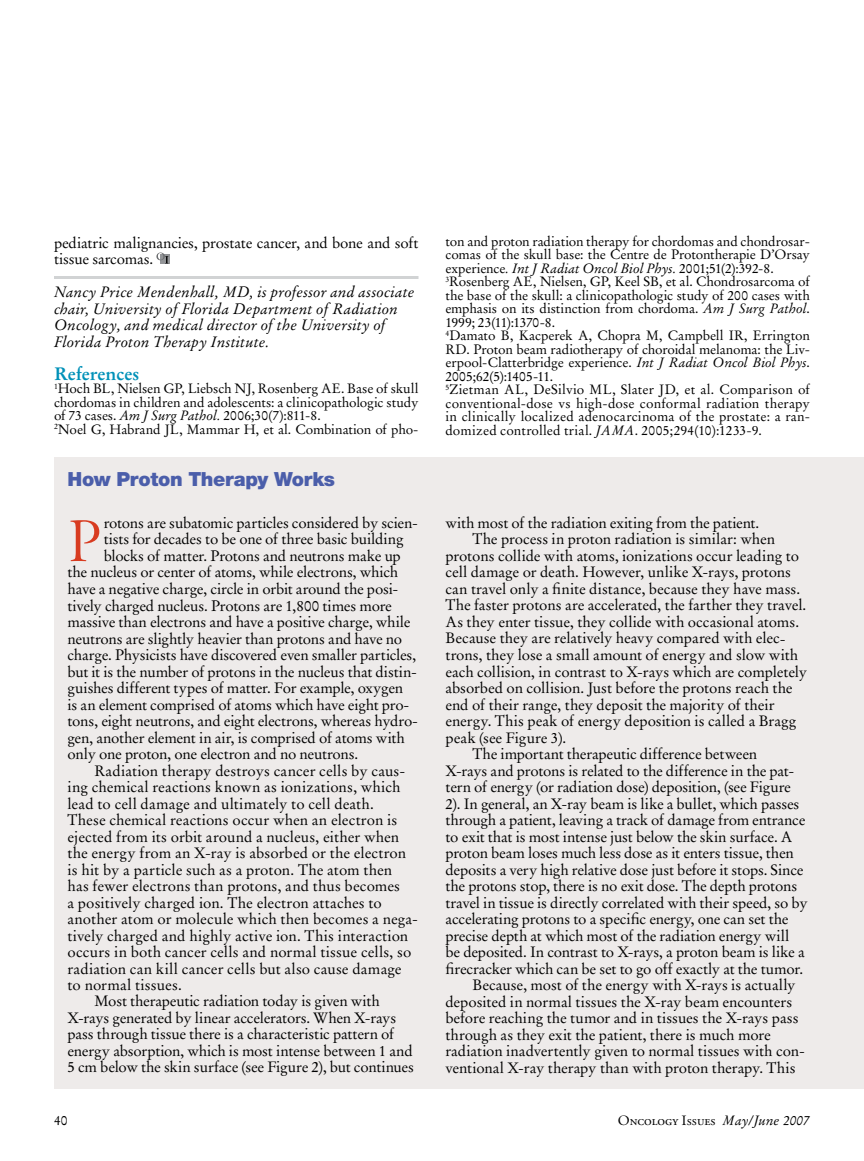
<style>
.page{position:relative;width:864px;height:1161px;background:#fff}
.page>*{position:absolute;margin:0;border:0;box-sizing:border-box;transform-origin:0 0}
.t1{font:61.5px "Adobe Garamond Titling";color:#d83b20}
.t2{font:900 19.5px "Helvetica Neue";letter-spacing:-.025em;color:#4b5eaa}
.t3{font:700 18px "Stempel Garamond LT Std";color:#0091b8}
.t4{font:15px/16.5px "Stempel Garamond LT Std";letter-spacing:-.005em;color:#000}
.t5{font:italic 15px/16.5px "Stempel Garamond LT Std";letter-spacing:.01em;color:#000}
.t6{font:15px "Stempel Garamond LT Std";letter-spacing:.015em;color:#000}
.t7{font:13.5px/13.5px "Stempel Garamond LT Std";letter-spacing:-.005em;color:#000}
.t8{font:13.5px "Adobe Garamond Exp";color:#000}
.s1{font-style:italic}
.s2{font-family:"Stempel Garamond LT Std"}
.s3{font-family:"Stempel Garamond LT Std";font-style:italic}
</style>
<div class="page">
<div style="left:54px;top:458px;width:810px;height:631px;background:#eeebea"></div>
<hr style="left:54px;top:276px;width:364px;height:3px;background:#d1d3d4">
<svg style="left:156px;top:253px;width:12px;height:11px"></svg>
<p class="t4" style="left:54px;top:234px;width:366px">pediatric malignancies, prostate cancer, and bone and soft tissue sarcomas.</p>
<p class="t5" style="left:54px;top:284px;width:362px">Nancy Price Mendenhall, MD, is professor and associate chair, University of Florida Department of Radiation Oncology, and medical director of the University of Florida Proton Therapy Institute.</p>
<p class="t3" style="left:54px;top:362px;width:87px">References</p>
<p class="t7" style="left:54px;top:382px;width:366px"><sup>1</sup>Hoch BL, Nielsen GP, Liebsch NJ, Rosenberg AE. Base of skull chordomas in children and adolescents: a clinicopathologic study of 73 cases. <span class="s1">Am J Surg Pathol.</span> 2006;30(7):811-8.<br><sup>2</sup>Noel G, Habrand JL, Mammar H, et al. Combination of pho-</p>
<h2 class="t2" style="left:68px;top:467px;width:269px">How Proton Therapy Works</h2>
<h1 class="t1" style="left:68px;top:507px;width:36px">P</h1>
<p class="t4" style="left:104px;top:515px;width:316px">rotons are subatomic particles considered by scien-</p>
<p class="t4" style="left:104px;top:531px;width:301px">tists for decades to be one of three basic building</p>
<p class="t4" style="left:104px;top:548px;width:299px">blocks of matter. Protons and neutrons make up</p>
<p class="t4" style="left:68px;top:564px;width:332px">the nucleus or center of atoms, while electrons, which</p>
<p class="t4" style="left:68px;top:581px;width:332px">have a negative charge, circle in orbit around the posi-</p>
<p class="t4" style="left:68px;top:597px;width:326px">tively charged nucleus. Protons are 1,800 times more</p>
<p class="t4" style="left:68px;top:614px;width:344px">massive than electrons and have a positive charge, while</p>
<p class="t4" style="left:68px;top:630px;width:336px">neutrons are slightly heavier than protons and have no</p>
<p class="t4" style="left:68px;top:647px;width:350px">charge. Physicists have discovered even smaller particles,</p>
<p class="t4" style="left:67px;top:663px;width:351px">but it is the number of protons in the nucleus that distin-</p>
<p class="t4" style="left:68px;top:680px;width:337px">guishes different types of matter. For example, oxygen</p>
<p class="t4" style="left:68px;top:696px;width:343px">is an element comprised of atoms which have eight pro-</p>
<p class="t4" style="left:67px;top:713px;width:352px">tons, eight neutrons, and eight electrons, whereas hydro-</p>
<p class="t4" style="left:67px;top:729px;width:339px">gen, another element in air, is comprised of atoms with</p>
<p class="t4" style="left:67px;top:746px;width:292px">only one proton, one electron and no neutrons.</p>
<p class="t4" style="left:94px;top:762px;width:312px">Radiation therapy destroys cancer cells by caus-</p>
<p class="t4" style="left:67px;top:779px;width:334px">ing chemical reactions known as ionizations, which</p>
<p class="t4" style="left:67px;top:795px;width:308px">lead to cell damage and ultimately to cell death.</p>
<p class="t4" style="left:67px;top:812px;width:331px">These chemical reactions occur when an electron is</p>
<p class="t4" style="left:67px;top:828px;width:333px">ejected from its orbit around a nucleus, either when</p>
<p class="t4" style="left:67px;top:845px;width:340px">the energy from an X-ray is absorbed or the electron</p>
<p class="t4" style="left:67px;top:861px;width:326px">is hit by a particle such as a proton. The atom then</p>
<p class="t4" style="left:67px;top:878px;width:334px">has fewer electrons than protons, and thus becomes</p>
<p class="t4" style="left:67px;top:894px;width:316px">a positively charged ion. The electron attaches to</p>
<p class="t4" style="left:67px;top:911px;width:352px">another atom or molecule which then becomes a nega-</p>
<p class="t4" style="left:67px;top:927px;width:342px">tively charged and highly active ion. This interaction</p>
<p class="t6" style="left:67px;top:943px;width:345px">occurs in both cancer cells and normal tissue cells, so</p>
<p class="t6" style="left:67px;top:959px;width:336px">radiation can kill cancer cells but also cause damage</p>
<p class="t6" style="left:67px;top:976px;width:116px">to normal tissues.</p>
<p class="t4" style="left:95px;top:993px;width:287px">Most therapeutic radiation today is given with</p>
<p class="t4" style="left:68px;top:1010px;width:330px">X-rays generated by linear accelerators. When X-rays</p>
<p class="t4" style="left:68px;top:1026px;width:328px">pass through tissue there is a characteristic pattern of</p>
<p class="t4" style="left:68px;top:1043px;width:347px">energy absorption, which is most intense between 1 and</p>
<p class="t4" style="left:67px;top:1059px;width:348px">5 cm below the skin surface (see Figure 2), but continues</p>
<p class="t7" style="left:445px;top:235px;width:366px">ton and proton radiation therapy for chordomas and chondrosar&shy;comas of the skull base: the Centre de Protontherapie D’Orsay experience<span class="s1">. Int J Radiat Oncol Biol Phys.</span> 2001;51(2):392-8.<br><sup>3</sup>Rosenberg AE, Nielsen, GP, Keel SB, et al. Chondrosarcoma of the base of the skull: a clinicopathologic study of 200 cases with emphasis on its distinction from chordoma. <span class="s1">Am J Surg Pathol</span>.<br>1999; 23(11):1370-8.<br><sup>4</sup>Damato B, Kacperek A, Chopra M, Campbell IR, Errington RD. Proton beam radiotherapy of choroidal melanoma: the Liv&shy;erpool-Clatterbridge experience. <span class="s1">Int J Radiat Oncol Biol Phys</span>.<br>2005;62(5):1405-11.<br><sup>5</sup>Zietman AL, DeSilvio ML, Slater JD, et al. Comparison of conventional-dose vs high-dose conformal radiation therapy in clinically localized adenocarcinoma of the prostate: a ran&shy;domized controlled trial. <span class="s1">JAMA</span>. 2005;294(10):1233-9.</p>
<p class="t4" style="left:445px;top:515px;width:315px">with most of the radiation exiting from the patient.</p>
<p class="t4" style="left:472px;top:531px;width:304px">The process in proton radiation is similar: when</p>
<p class="t4" style="left:445px;top:548px;width:355px">protons collide with atoms, ionizations occur leading to</p>
<p class="t4" style="left:445px;top:564px;width:347px">cell damage or death. However, unlike X-rays, protons</p>
<p class="t4" style="left:446px;top:581px;width:356px">can travel only a finite distance, because they have mass.</p>
<p class="t4" style="left:446px;top:597px;width:362px">The faster protons are accelerated, the farther they travel.</p>
<p class="t4" style="left:446px;top:614px;width:355px">As they enter tissue, they collide with occasional atoms.</p>
<p class="t4" style="left:446px;top:630px;width:341px">Because they are relatively heavy compared with elec-</p>
<p class="t4" style="left:446px;top:647px;width:354px">trons, they lose a small amount of energy and slow with</p>
<p class="t4" style="left:446px;top:663px;width:363px">each collision, in contrast to X-rays which are completely</p>
<p class="t4" style="left:445px;top:680px;width:349px">absorbed on collision. Just before the protons reach the</p>
<p class="t4" style="left:445px;top:696px;width:331px">end of their range, they deposit the majority of their</p>
<p class="t4" style="left:445px;top:713px;width:352px">energy. This peak of energy deposition is called a Bragg</p>
<p class="t4" style="left:445px;top:729px;width:122px">peak (see Figure 3).</p>
<p class="t4" style="left:472px;top:746px;width:286px">The important therapeutic difference between</p>
<p class="t4" style="left:445px;top:762px;width:350px">X-rays and protons is related to the difference in the pat-</p>
<p class="t4" style="left:445px;top:779px;width:347px">tern of energy (or radiation dose) deposition, (see Figure</p>
<p class="t4" style="left:446px;top:795px;width:355px">2). In general, an X-ray beam is like a bullet, which passes</p>
<p class="t4" style="left:445px;top:812px;width:361px">through a patient, leaving a track of damage from entrance</p>
<p class="t4" style="left:445px;top:828px;width:349px">to exit that is most intense just below the skin surface. A</p>
<p class="t4" style="left:445px;top:845px;width:350px">proton beam loses much less dose as it enters tissue, then</p>
<p class="t4" style="left:445px;top:861px;width:360px">deposits a very high relative dose just before it stops. Since</p>
<p class="t4" style="left:445px;top:878px;width:353px">the protons stop, there is no exit dose. The depth protons</p>
<p class="t4" style="left:445px;top:894px;width:364px">travel in tissue is directly correlated with their speed, so by</p>
<p class="t4" style="left:445px;top:911px;width:344px">accelerating protons to a specific energy, one can set the</p>
<p class="t4" style="left:445px;top:927px;width:345px">precise depth at which most of the radiation energy will</p>
<p class="t4" style="left:445px;top:944px;width:361px">be deposited. In contrast to X-rays, a proton beam is like a</p>
<p class="t4" style="left:445px;top:960px;width:359px">firecracker which can be set to go off exactly at the tumor.</p>
<p class="t4" style="left:472px;top:977px;width:325px">Because, most of the energy with X-rays is actually</p>
<p class="t4" style="left:445px;top:993px;width:348px">deposited in normal tissues the X-ray beam encounters</p>
<p class="t4" style="left:445px;top:1010px;width:355px">before reaching the tumor and in tissues the X-rays pass</p>
<p class="t4" style="left:445px;top:1026px;width:327px">through as they exit the patient, there is much more</p>
<p class="t4" style="left:445px;top:1043px;width:361px">radiation inadvertently given to normal tissues with con-</p>
<p class="t4" style="left:445px;top:1059px;width:352px">ventional X-ray therapy than with proton therapy. This</p>
<p class="t7" style="left:54px;top:1114px;width:15px">40</p>
<p class="t8" style="left:618px;top:1115px;width:194px"><span class="s2">O</span>ncology <span class="s2">I</span>ssues <span class="s3">May/June 2007</span></p>
</div>
